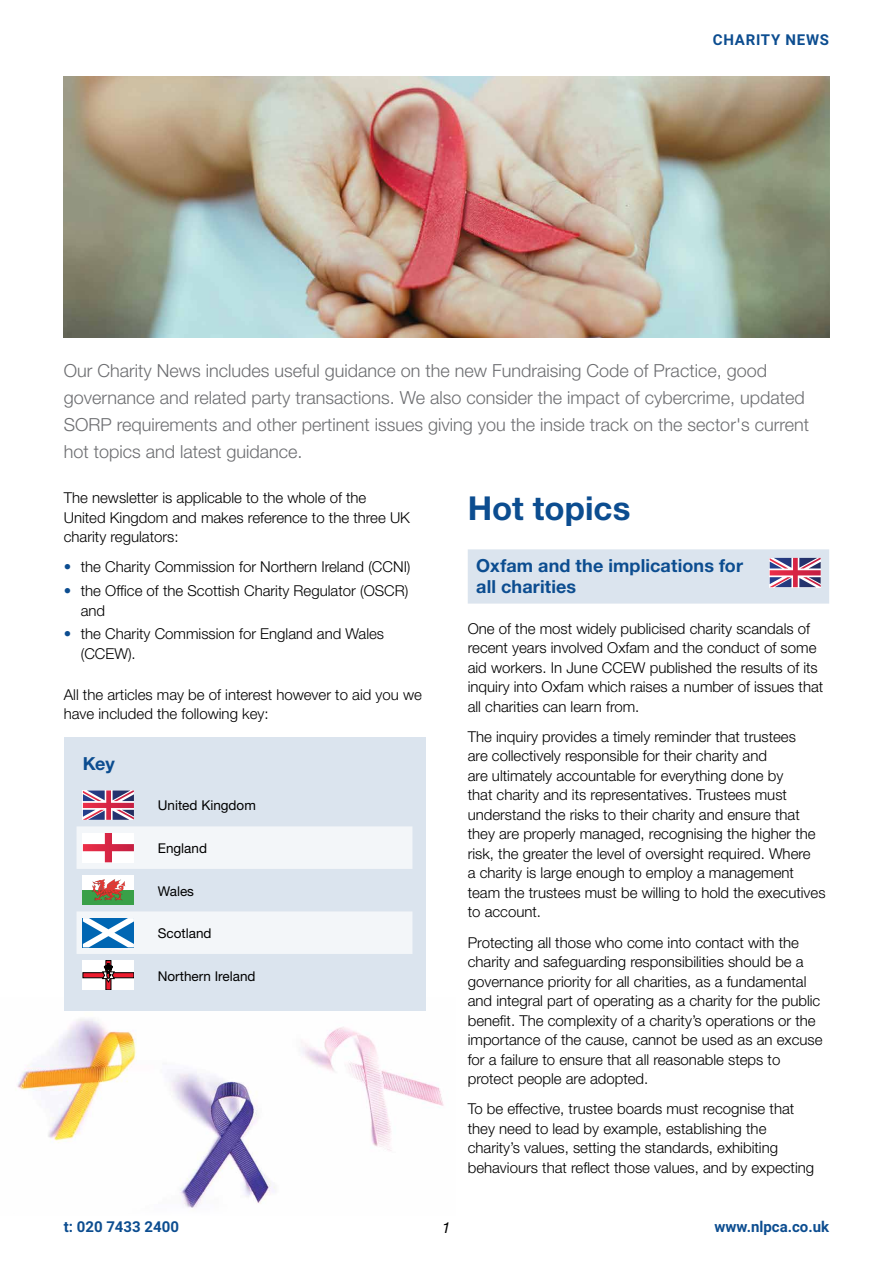
<style>
.page{position:relative;width:893px;height:1263px;background:#fff}
.page>*{position:absolute;margin:0;border:0;box-sizing:border-box;transform-origin:0 0}
.t1{font:700 33px "Helvetica Neue";color:#0c4d90}
.t2{font:300 18px/27px "Helvetica Neue";color:#6d6e71}
.t3{font:700 18px/21px "Helvetica Neue";letter-spacing:.005em;color:#0c4d90}
.t4{font:300 15px/19.5px "Helvetica Neue";color:#000}
.t5{font:700 15px "Roboto";color:#0c4d90}
.t6{font:700 15px "Roboto";letter-spacing:.05em;color:#0c4d90}
.t7{font:italic 15px "Helvetica Neue";color:#000}
.t8{font:13.5px "Helvetica Neue";color:#000}
.s1{color:#0c4d90}
</style>
<div class="page">
<svg style="left:468px;top:549px;width:361px;height:55px;background:#d7dbe7"></svg>
<img style="left:17px;top:998px;width:427px;height:210px">
<div style="left:64px;top:737px;width:361px;height:273px;background:#dbe4ee"></div>
<svg style="left:83px;top:790px;width:51px;height:30px;background:#aa7493"></svg>
<svg style="left:77px;top:826px;width:335px;height:128px"></svg>
<svg style="left:83px;top:960px;width:51px;height:30px;background:#d4b7ba"></svg>
<img style="left:64px;top:77px;width:765px;height:260px">
<p class="t6" style="left:713px;top:29px;width:118px">CHARITY NEWS</p>
<p class="t2" style="left:64px;top:357px;width:747px">Our Charity News includes useful guidance on the new Fundraising Code of Practice, good governance and related party transactions. We also consider the impact of cybercrime, updated SORP requirements and other pertinent issues giving you the inside track on the sector's current hot topics and latest guidance.</p>
<p class="t4" style="left:64px;top:488px;width:348px">The newsletter is applicable to the whole of the<br>United Kingdom and makes reference to the three UK charity regulators:</p>
<p class="t4" style="left:64px;top:557px;width:348px"><span class="s1">•</span> the Charity Commission for Northern Ireland (CCNI)</p>
<p class="t4" style="left:81px;top:581px;width:329px;text-indent:-17px"><span class="s1">•</span> the Office of the Scottish Charity Regulator (OSCR) and</p>
<p class="t4" style="left:81px;top:624px;width:305px;text-indent:-17px"><span class="s1">•</span> the Charity Commission for England and Wales (CCEW).</p>
<p class="t4" style="left:64px;top:684px;width:360px">All the articles may be of interest however to aid you we have included the following key:</p>
<h1 class="t1" style="left:468px;top:487px;width:164px">Hot topics</h1>
<p class="t3" style="left:476px;top:555px;width:268px">Oxfam and the implications for all charities</p>
<p class="t4" style="left:468px;top:618px;width:357px">One of the most widely publicised charity scandals of recent years involved Oxfam and the conduct of some aid workers. In June CCEW published the results of its inquiry into Oxfam which raises a number of issues that all charities can learn from.</p>
<p class="t4" style="left:468px;top:726px;width:359px">The inquiry provides a timely reminder that trustees<br>are collectively responsible for their charity and<br>are ultimately accountable for everything done by<br>that charity and its representatives. Trustees must understand the risks to their charity and ensure that they are properly managed, recognising the higher the risk, the greater the level of oversight required. Where<br>a charity is large enough to employ a management team the trustees must be willing to hold the executives to account.</p>
<p class="t4" style="left:468px;top:932px;width:356px">Protecting all those who come into contact with the charity and safeguarding responsibilities should be a governance priority for all charities, as a fundamental and integral part of operating as a charity for the public benefit. The complexity of a charity’s operations or the importance of the cause, cannot be used as an excuse for a failure to ensure that all reasonable steps to protect people are adopted.</p>
<p class="t4" style="left:468px;top:1099px;width:348px">To be effective, trustee boards must recognise that they need to lead by example, establishing the charity’s values, setting the standards, exhibiting behaviours that reflect those values, and by expecting</p>
<p class="t3" style="left:83px;top:753px;width:33px">Key</p>
<p class="t8" style="left:158px;top:798px;width:100px">United Kingdom</p>
<p class="t8" style="left:158px;top:840px;width:51px">England</p>
<p class="t8" style="left:158px;top:883px;width:38px">Wales</p>
<p class="t8" style="left:158px;top:925px;width:55px">Scotland</p>
<p class="t8" style="left:158px;top:968px;width:99px">Northern Ireland</p>
<p class="t5" style="left:64px;top:1216px;width:117px">t: 020 7433 2400</p>
<p class="t5" style="left:715px;top:1216px;width:116px">www.nlpca.co.uk</p>
<p class="t7" style="left:442px;top:1218px;width:10px">1</p>
</div>
